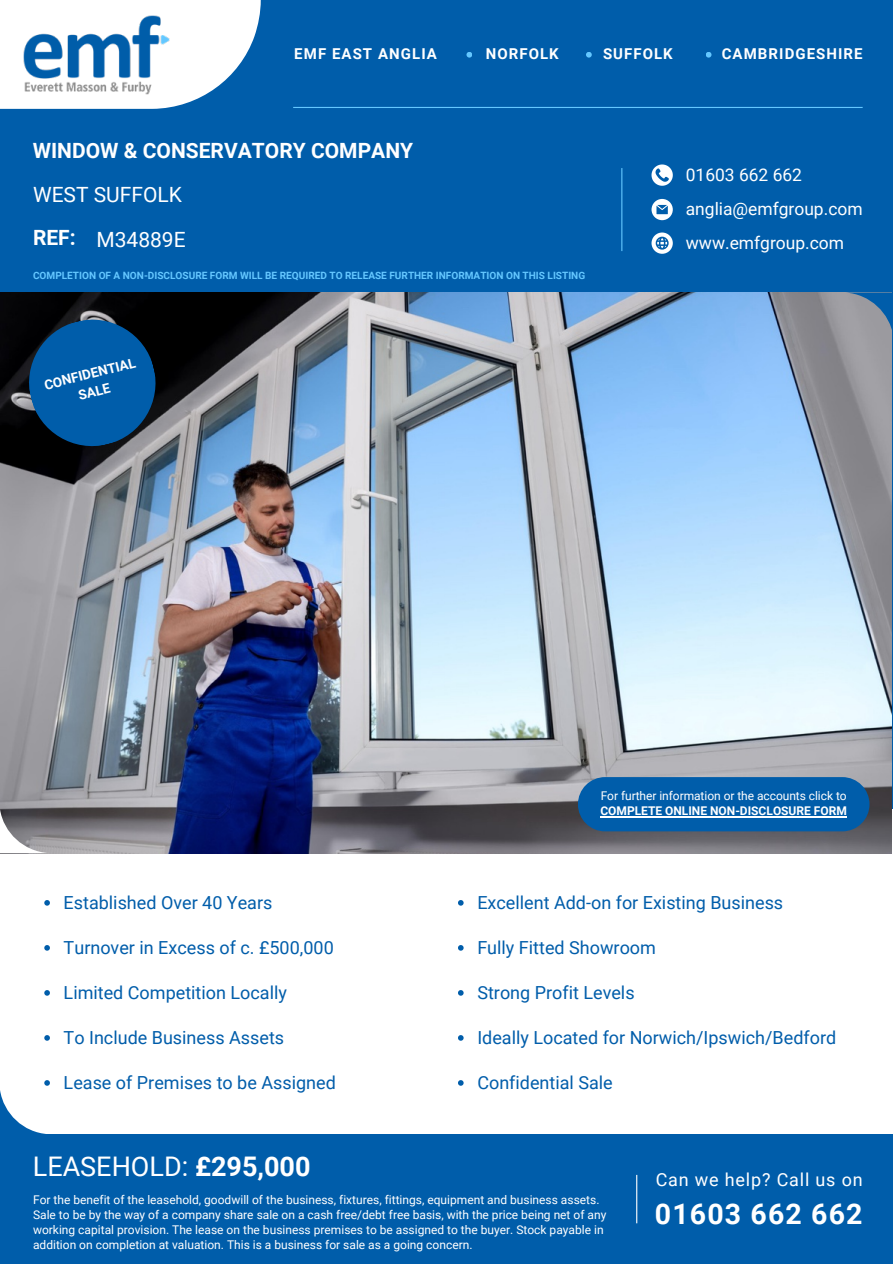
<style>
.page{position:relative;width:893px;height:1264px;background:#fff}
.page>*{position:absolute;margin:0;border:0;box-sizing:border-box;transform-origin:0 0}
.t1{font:700 28.5px "Roboto";letter-spacing:.04em;color:#fff}
.t2{font:27px "Roboto";color:#fff}
.t3{font:700 21px "Roboto";color:#fff}
.t4{font:21px "Roboto";color:#fff}
.t5{font:18px "Roboto";color:#005daa}
.t6{font:18px "Roboto";letter-spacing:.045em;color:#fff}
.t7{font:17.4px/33.8px "Roboto";color:#fff}
.t8{font:700 15px "Roboto";letter-spacing:.07em;color:#fff}
.t9{font:700 13.5px/18px "Roboto";color:#fff;text-align:center}
.t10{font:12px/15px "Roboto";color:#fff}
.t11{font:700 12px "Roboto";color:#fff}
.t12{font:700 10.05px "Roboto";color:#64c7ff}
.s1{font-weight:700}
</style>
<div class="page">
<div style="left:0;top:0;width:892px;height:1263px;background:#005daa"></div>
<div style="left:0;top:809px;width:892px;height:324px;background:#fff"></div>
<img style="left:0;top:293px;width:891px;height:560px">
<svg style="left:0;top:809px;width:48px;height:44px"></svg>
<svg style="left:845px;top:293px;width:47px;height:44px"></svg>
<hr style="left:636px;top:1174px;width:1px;height:49px;background:#fff">
<svg style="left:651px;top:232px;width:21px;height:22px"></svg>
<svg style="left:651px;top:199px;width:21px;height:21px"></svg>
<svg style="left:651px;top:164px;width:21px;height:22px"></svg>
<hr style="left:621px;top:168px;width:1px;height:83px;background:#64c7ff">
<svg style="left:706px;top:52px;width:5px;height:6px"></svg>
<svg style="left:586px;top:52px;width:5px;height:6px"></svg>
<svg style="left:466px;top:52px;width:6px;height:6px"></svg>
<svg style="left:0;top:0;width:261px;height:109px;fill:#fff"></svg>
<img style="left:24px;top:16px;width:145px;height:79px">
<svg style="left:458px;top:900px;width:5px;height:5px"></svg>
<svg style="left:458px;top:945px;width:5px;height:5px"></svg>
<svg style="left:458px;top:990px;width:5px;height:5px"></svg>
<svg style="left:458px;top:1035px;width:5px;height:5px"></svg>
<svg style="left:458px;top:1080px;width:5px;height:5px"></svg>
<svg style="left:44px;top:900px;width:6px;height:5px"></svg>
<svg style="left:44px;top:945px;width:6px;height:5px"></svg>
<svg style="left:44px;top:990px;width:6px;height:5px"></svg>
<svg style="left:44px;top:1035px;width:6px;height:5px"></svg>
<svg style="left:0;top:1080px;width:50px;height:53px"></svg>
<div style="left:578px;top:777px;width:291px;height:54px;background:#005daa;border-radius:27px"></div>
<hr style="left:600px;top:816px;width:246px;height:1px;background:#fff">
<svg style="left:22px;top:313px;width:140px;height:139px"></svg>
<hr style="left:293px;top:107px;width:569px;height:1px;background:#64c7ff">
<p class="t8" style="left:294px;top:45px;width:144px">EMF EAST ANGLIA</p>
<p class="t8" style="left:485px;top:45px;width:75px">NORFOLK</p>
<p class="t8" style="left:603px;top:45px;width:71px">SUFFOLK</p>
<p class="t8" style="left:721px;top:45px;width:142px">CAMBRIDGESHIRE</p>
<h3 class="t3" style="left:33px;top:139px;width:382px">WINDOW &amp; CONSERVATORY COMPANY</h3>
<h3 class="t4" style="left:33px;top:183px;width:150px">WEST SUFFOLK</h3>
<h3 class="t4" style="left:33px;top:227px;width:154px"><span class="s1">REF:</span> M34889E</h3>
<p class="t12" style="left:33px;top:269px;width:553px">COMPLETION OF A NON-DISCLOSURE FORM WILL BE REQUIRED TO RELEASE FURTHER INFORMATION ON THIS LISTING</p>
<p class="t9" style="left:42px;top:376px;width:95px;rotate:-14deg">CONFIDENTIAL<br>SALE</p>
<h3 class="t7" style="left:685px;top:159px;width:178px">01603 662 662 anglia@emfgroup.com www.emfgroup.com</h3>
<p class="t10" style="left:600px;top:788px;width:247px">For further information or the accounts click to</p>
<p class="t11" style="left:600px;top:804px;width:248px">COMPLETE ONLINE NON-DISCLOSURE FORM</p>
<h3 class="t5" style="left:64px;top:892px;width:210px">Established Over 40 Years</h3>
<h3 class="t5" style="left:64px;top:937px;width:271px">Turnover in Excess of c. £500,000</h3>
<h3 class="t5" style="left:64px;top:982px;width:225px">Limited Competition Locally</h3>
<h3 class="t5" style="left:64px;top:1027px;width:222px">To Include Business Assets</h3>
<h3 class="t5" style="left:64px;top:1072px;width:274px">Lease of Premises to be Assigned</h3>
<h2 class="t2" style="left:33px;top:1151px;width:279px">LEASEHOLD: <span class="s1">£295,000</span></h2>
<h3 class="t5" style="left:477px;top:892px;width:307px">Excellent Add-on for Existing Business</h3>
<h3 class="t5" style="left:477px;top:937px;width:180px">Fully Fitted Showroom</h3>
<h3 class="t5" style="left:477px;top:982px;width:159px">Strong Profit Levels</h3>
<h3 class="t5" style="left:477px;top:1027px;width:360px">Ideally Located for Norwich/Ipswich/Bedford</h3>
<h3 class="t5" style="left:477px;top:1072px;width:137px">Confidential Sale</h3>
<h3 class="t6" style="left:655px;top:1168px;width:208px">Can we help? Call us on</h3>
<p class="t10" style="left:33px;top:1192px;width:574px">For the benefit of the leasehold, goodwill of the business, fixtures, fittings, equipment and business assets.<br>Sale to be by the way of a company share sale on a cash free/debt free basis, with the price being net of any working capital provision. The lease on the business premises to be assigned to the buyer. Stock payable in addition on completion at valuation. This is a business for sale as a going concern.</p>
<h1 class="t1" style="left:654px;top:1196px;width:209px">01603 662 662</h1>
</div>
